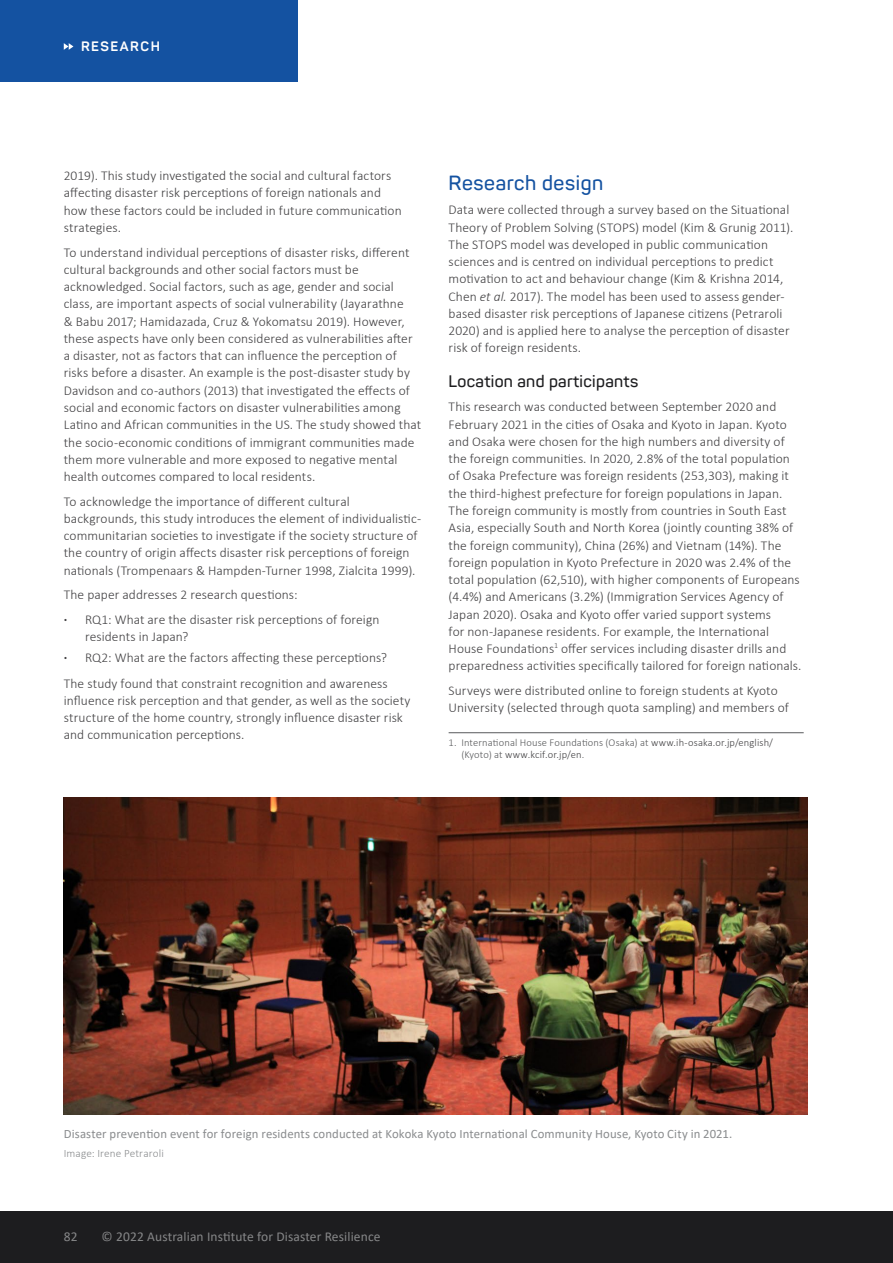
<style>
.page{position:relative;width:893px;height:1263px;background:#fff}
.page>*{position:absolute;margin:0;border:0;box-sizing:border-box;transform-origin:0 0}
.t1{font:600 20.25px "Panton";letter-spacing:.03em;color:#1452a1}
.t2{font:600 16.5px "Panton";letter-spacing:.02em;color:#1d1d1f}
.t3{font:300 13.5px/17.2px "Calibri";letter-spacing:.005em;color:#414042}
.t4{font:13.5px "Calibri";letter-spacing:.01em;color:#868788}
.t5{font:700 13.5px "Panton";letter-spacing:.11em;color:#fff}
.t6{font:12.75px "Calibri";letter-spacing:.01em;color:#8a8c8e}
.t7{font:300 11.25px "Calibri";letter-spacing:.01em;color:#8a8c8e}
.t8{font:300 10.5px/12px "Calibri";letter-spacing:.015em;color:#58595b}
.s1{font-weight:700}
.s2{font-style:italic}
.s3{color:#414042}
</style>
<div class="page">
<div style="left:0;top:0;width:298px;height:81px;background:#1452a1"></div>
<svg style="left:64px;top:43px;width:9px;height:7px"></svg>
<div style="left:0;top:1212px;width:893px;height:51px;background:#1d1d1f"></div>
<hr style="left:449px;top:732px;width:355px;height:1px;background:#58595b">
<img style="left:64px;top:798px;width:744px;height:316px">
<p class="t5" style="left:81px;top:38px;width:80px">RESEARCH</p>
<p class="t3" style="left:64px;top:167px;width:340px">2019). This study investigated the social and cultural factors affecting disaster risk perceptions of foreign nationals and how these factors could be included in future communication strategies.</p>
<p class="t3" style="left:64px;top:243px;width:359px">To understand individual perceptions of disaster risks, different cultural backgrounds and other social factors must be acknowledged. Social factors, such as age, gender and social class, are important aspects of social vulnerability (Jayarathne<br>&amp; Babu 2017; Hamidazada, Cruz &amp; Yokomatsu 2019). However, these aspects have only been considered as vulnerabilities after a disaster, not as factors that can influence the perception of risks before a disaster. An example is the post-disaster study by Davidson and co-authors (2013) that investigated the effects of social and economic factors on disaster vulnerabilities among Latino and African communities in the US. The study showed that the socio-economic conditions of immigrant communities made them more vulnerable and more exposed to negative mental health outcomes compared to local residents.</p>
<p class="t3" style="left:64px;top:492px;width:359px">To acknowledge the importance of different cultural backgrounds, this study introduces the element of individualistic&shy;communitarian societies to investigate if the society structure of the country of origin affects disaster risk perceptions of foreign nationals (Trompenaars &amp; Hampden-Turner 1998, Zialcita 1999).</p>
<p class="t3" style="left:64px;top:582px;width:317px;line-height:24.8px">The paper addresses 2 research questions:<br><span class="s1">·</span> RQ1: What are the disaster risk perceptions of foreign</p>
<p class="t3" style="left:64px;top:626px;width:325px;line-height:20.4px;text-indent:21px">residents in Japan?<br><span class="s1">·</span> RQ2: What are the factors affecting these perceptions?</p>
<p class="t3" style="left:64px;top:674px;width:348px">The study found that constraint recognition and awareness influence risk perception and that gender, as well as the society structure of the home country, strongly influence disaster risk and communication perceptions.</p>
<h1 class="t1" style="left:449px;top:170px;width:156px">Research design</h1>
<p class="t3" style="left:449px;top:201px;width:346px">Data were collected through a survey based on the Situational Theory of Problem Solving (STOPS) model (Kim &amp; Grunig 2011).<br>The STOPS model was developed in public communication sciences and is centred on individual perceptions to predict motivation to act and behaviour change (Kim &amp; Krishna 2014, Chen <span class="s2">et al.</span> 2017). The model has been used to assess gender&shy;based disaster risk perceptions of Japanese citizens (Petraroli 2020) and is applied here to analyse the perception of disaster risk of foreign residents.</p>
<p class="t2" style="left:449px;top:371px;width:191px">Location and participants</p>
<p class="t3" style="left:449px;top:398px;width:354px">This research was conducted between September 2020 and February 2021 in the cities of Osaka and Kyoto in Japan. Kyoto and Osaka were chosen for the high numbers and diversity of the foreign communities. In 2020, 2.8% of the total population of Osaka Prefecture was foreign residents (253,303), making it the third-highest prefecture for foreign populations in Japan.<br>The foreign community is mostly from countries in South East Asia, especially South and North Korea (jointly counting 38% of the foreign community), China (26%) and Vietnam (14%). The foreign population in Kyoto Prefecture in 2020 was 2.4% of the total population (62,510), with higher components of Europeans (4.4%) and Americans (3.2%) (Immigration Services Agency of Japan 2020). Osaka and Kyoto offer varied support systems<br>for non-Japanese residents. For example, the International House Foundations<sup>1</sup> offer services including disaster drills and preparedness activities specifically tailored for foreign nationals.</p>
<p class="t3" style="left:449px;top:682px;width:342px">Surveys were distributed online to foreign students at Kyoto<br>University (selected through quota sampling) and members of</p>
<p class="t8" style="left:461px;top:736px;width:313px;text-indent:-13px">1. International House Foundations (Osaka) at <span class="s3">www.ih-osaka.or.jp/english/ </span>(Kyoto) at <span class="s3">www.kcif.or.jp/en</span>.</p>
<p class="t6" style="left:64px;top:1124px;width:670px">Disaster prevention event for foreign residents conducted at Kokoka Kyoto International Community House, Kyoto City in 2021.</p>
<p class="t7" style="left:64px;top:1146px;width:102px">Image: Irene Petraroli</p>
<p class="t4" style="left:64px;top:1227px;width:15px">82</p>
<p class="t4" style="left:102px;top:1227px;width:280px">© 2022 Australian Institute for Disaster Resilience</p>
</div>
